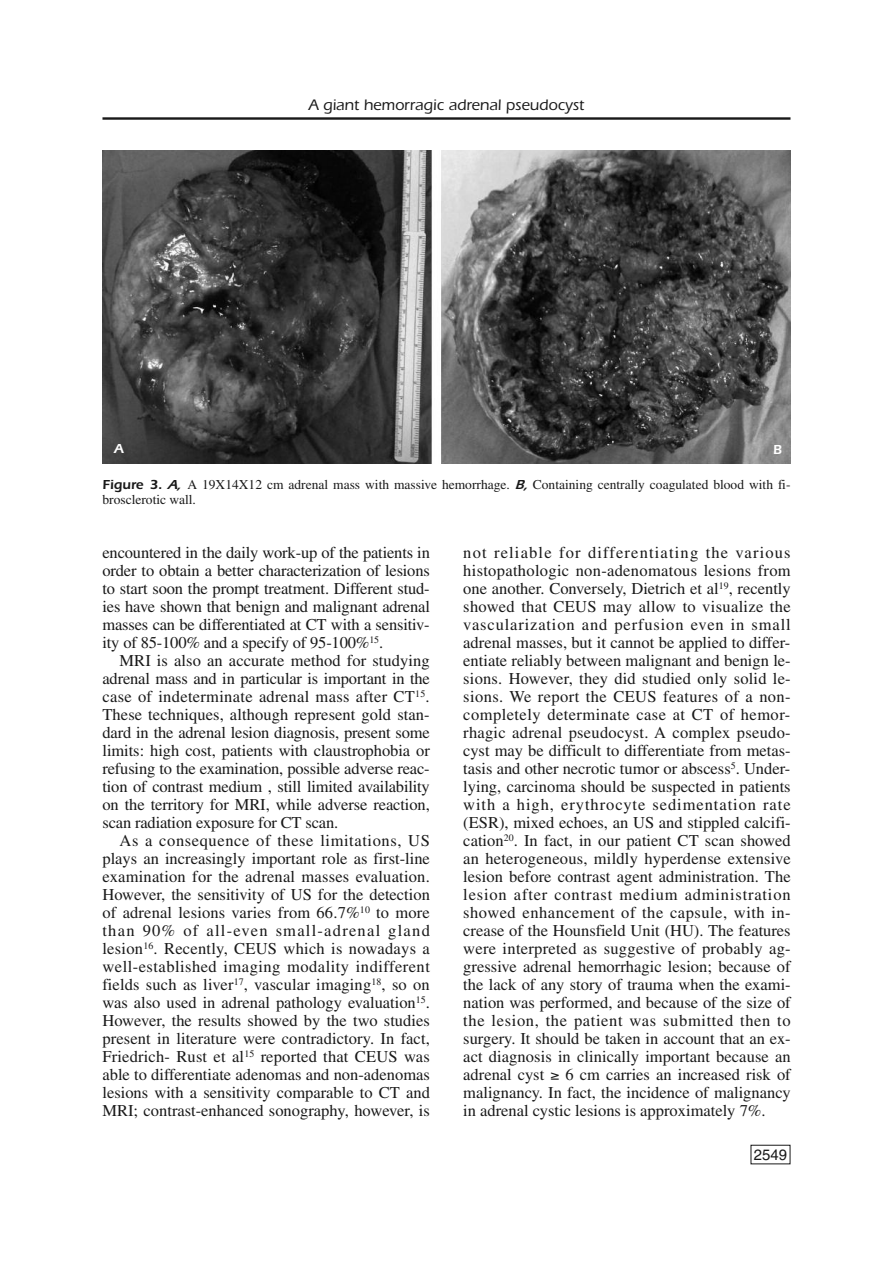
<style>
.page{position:relative;width:893px;height:1263px;background:#fff}
.page>*{position:absolute;margin:0;border:0;box-sizing:border-box;transform-origin:0 0}
.t1{font:16.5px/18px "Times";letter-spacing:-.005em;color:#191919;text-align:justify}
.t2{font:500 15.75px "Itc Eras";color:#191919}
.t3{font:15px "Helvetica";color:#191919}
.t4{font:13.5px/15px "Times";color:#191919}
.t5{font:13.5px "Eras Demi";color:#fff}
.s1{font-family:"Itc Eras";font-weight:600}
.s2{font-family:"Eras Demi";font-style:italic}
</style>
<div class="page">
<hr style="left:102px;top:117px;width:688px;height:3px;background:#191919">
<img style="left:102px;top:150px;width:688px;height:313px">
<p class="t2" style="left:309px;top:100px;width:277px">A giant hemorragic adrenal pseudocyst</p>
<p class="t5" style="left:114px;top:441px;width:11px">A</p>
<p class="t5" style="left:773px;top:441px;width:10px">B</p>
<p class="t4" style="left:102px;top:479px;width:689px"><span class="s1">Figure 3.</span> <span class="s2">A,</span> A 19X14X12 cm adrenal mass with massive hemorrhage. <span class="s2">B,</span> Containing centrally coagulated blood with fi&shy;brosclerotic wall.</p>
<p class="t1" style="left:102px;top:545px;width:329px">encountered in the daily work-up of the patients in order to obtain a better characterization of lesions to start soon the prompt treatment. Different stud&shy;ies have shown that benign and malignant adrenal masses can be differentiated at CT with a sensitiv&shy;ity of 85-100% and a specify of 95-100%<sup>15</sup>.</p>
<p class="t1" style="left:102px;top:653px;width:329px;text-indent:17px">MRI is also an accurate method for studying adrenal mass and in particular is important in the case of indeterminate adrenal mass after CT<sup>15</sup>.<br>These techniques, although represent gold stan&shy;dard in the adrenal lesion diagnosis, present some limits: high cost, patients with claustrophobia or refusing to the examination, possible adverse reac&shy;tion of contrast medium , still limited availability on the territory for MRI, while adverse reaction, scan radiation exposure for CT scan.</p>
<p class="t1" style="left:102px;top:833px;width:329px;text-indent:17px">As a consequence of these limitations, US plays an increasingly important role as first-line examination for the adrenal masses evaluation.<br>However, the sensitivity of US for the detection of adrenal lesions varies from 66.7%<sup>10</sup> to more than 90% of all-even small-adrenal gland lesion<sup>16</sup>. Recently, CEUS which is nowadays a well-established imaging modality indifferent fields such as liver<sup>17</sup>, vascular imaging<sup>18</sup>, so on was also used in adrenal pathology evaluation<sup>15</sup>.<br>However, the results showed by the two studies present in literature were contradictory. In fact, Friedrich- Rust et al<sup>15</sup> reported that CEUS was able to differentiate adenomas and non-adenomas lesions with a sensitivity comparable to CT and MRI; contrast-enhanced sonography, however, is</p>
<p class="t1" style="left:463px;top:545px;width:329px">not reliable for differentiating the various histopathologic non-adenomatous lesions from one another. Conversely, Dietrich et al<sup>19</sup>, recently showed that CEUS may allow to visualize the vascularization and perfusion even in small adrenal masses, but it cannot be applied to differ&shy;entiate reliably between malignant and benign le&shy;sions. However, they did studied only solid le&shy;sions. We report the CEUS features of a non&shy;completely determinate case at CT of hemor&shy;rhagic adrenal pseudocyst. A complex pseudo&shy;cyst may be difficult to differentiate from metas&shy;tasis and other necrotic tumor or abscess<sup>5</sup>. Under&shy;lying, carcinoma should be suspected in patients with a high, erythrocyte sedimentation rate (ESR), mixed echoes, an US and stippled calcifi&shy;cation<sup>20</sup>. In fact, in our patient CT scan showed an heterogeneous, mildly hyperdense extensive lesion before contrast agent administration. The lesion after contrast medium administration showed enhancement of the capsule, with in&shy;crease of the Hounsfield Unit (HU). The features were interpreted as suggestive of probably ag&shy;gressive adrenal hemorrhagic lesion; because of the lack of any story of trauma when the exami&shy;nation was performed, and because of the size of the lesion, the patient was submitted then to surgery. It should be taken in account that an ex&shy;act diagnosis in clinically important because an adrenal cyst ≥ 6 cm carries an increased risk of malignancy. In fact, the incidence of malignancy in adrenal cystic lesions is approximately 7%.</p>
<p class="t3" style="left:754px;top:1149px;width:35px">2549</p>
</div>
